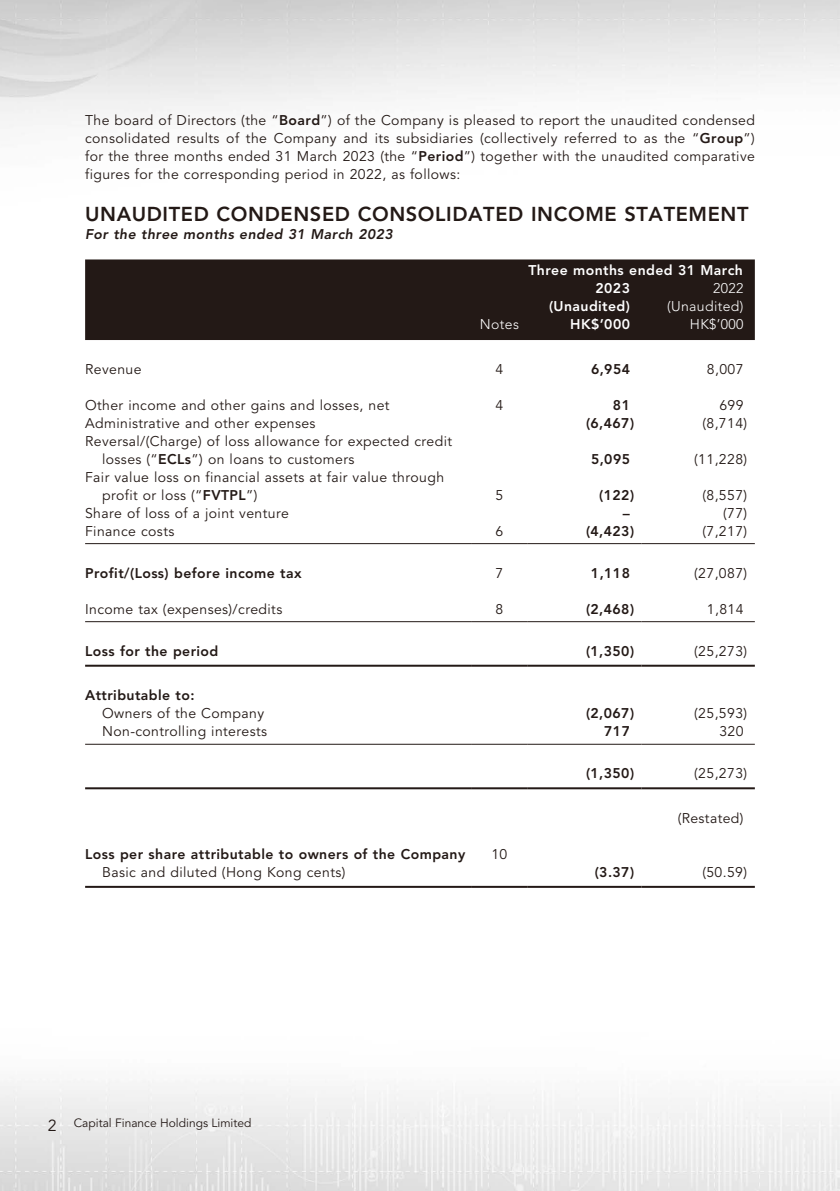
<style>
.page{position:relative;width:840px;height:1191px;background:#fff}
.page>*{position:absolute;margin:0;border:0;box-sizing:border-box;transform-origin:0 0}
.t1{font:800 20px "Avenir LT Std";letter-spacing:.03em;color:#231916}
.t2{font:14px/18px "Avenir LT Std";letter-spacing:.03em;color:#231916}
.t3{font:800 14px "Avenir LT Std";letter-spacing:.03em;color:#231916}
.t4{font:800 14px/18px "Avenir LT Std";letter-spacing:.03em;color:#fff}
.t5{font:italic 800 14px "Avenir LT Std";letter-spacing:.03em;color:#231916}
.t6{font:300 14px "Avenir LT Std";letter-spacing:.025em;color:#fff}
.t7{font:12px "Avenir LT Std";color:#231916}
.s1{font-weight:800}
.s2{font-size:16px}
</style>
<div class="page">
<img style="left:0;top:0;width:839px;height:1191px">
<div style="left:85px;top:259px;width:669px;height:81px;background:#231916"></div>
<hr style="left:85px;top:543px;width:386px;height:1px;background:#231916">
<hr style="left:471px;top:543px;width:56px;height:1px;background:#231916">
<hr style="left:527px;top:543px;width:114px;height:1px;background:#231916">
<hr style="left:641px;top:543px;width:113px;height:1px;background:#231916">
<hr style="left:85px;top:621px;width:386px;height:1px;background:#231916">
<hr style="left:471px;top:621px;width:56px;height:1px;background:#231916">
<hr style="left:527px;top:621px;width:114px;height:1px;background:#231916">
<hr style="left:641px;top:621px;width:113px;height:1px;background:#231916">
<hr style="left:85px;top:664px;width:386px;height:2px;background:#231916">
<hr style="left:471px;top:664px;width:56px;height:2px;background:#231916">
<hr style="left:527px;top:664px;width:114px;height:2px;background:#231916">
<hr style="left:641px;top:664px;width:113px;height:2px;background:#231916">
<hr style="left:85px;top:743px;width:386px;height:1px;background:#231916">
<hr style="left:471px;top:743px;width:56px;height:1px;background:#231916">
<hr style="left:527px;top:743px;width:114px;height:1px;background:#231916">
<hr style="left:641px;top:743px;width:113px;height:1px;background:#231916">
<hr style="left:85px;top:787px;width:386px;height:2px;background:#231916">
<hr style="left:471px;top:787px;width:56px;height:2px;background:#231916">
<hr style="left:527px;top:787px;width:114px;height:2px;background:#231916">
<hr style="left:641px;top:787px;width:113px;height:2px;background:#231916">
<hr style="left:85px;top:886px;width:386px;height:2px;background:#231916">
<hr style="left:471px;top:886px;width:56px;height:2px;background:#231916">
<hr style="left:527px;top:886px;width:114px;height:2px;background:#231916">
<hr style="left:641px;top:886px;width:113px;height:2px;background:#231916">
<p class="t2" style="left:85px;top:112px;width:671px;text-align:justify">The board of Directors (the “<span class="s1">Board</span>”) of the Company is pleased to report the unaudited condensed consolidated results of the Company and its subsidiaries (collectively referred to as the “<span class="s1">Group</span>”) for the three months ended 31 March 2023 (the “<span class="s1">Period</span>”) together with the unaudited comparative figures for the corresponding period in 2022, as follows:</p>
<h1 class="t1" style="left:85px;top:202px;width:664px">UNAUDITED CONDENSED CONSOLIDATED INCOME STATEMENT</h1>
<p class="t5" style="left:85px;top:226px;width:309px">For the three months ended 31 March 2023</p>
<p class="t4" style="left:595px;top:261px;width:149px;text-indent:-67px">Three months ended 31 March<br>2023</p>
<p class="t6" style="left:712px;top:280px;width:32px">2022</p>
<p class="t4" style="left:548px;top:297px;width:82px">(Unaudited)</p>
<p class="t6" style="left:666px;top:298px;width:78px">(Unaudited)</p>
<p class="t6" style="left:479px;top:316px;width:41px">Notes</p>
<p class="t4" style="left:570px;top:315px;width:61px">HK$’000</p>
<p class="t6" style="left:689px;top:316px;width:55px">HK$’000</p>
<p class="t2" style="left:85px;top:360px;width:58px">Revenue</p>
<p class="t2" style="left:495px;top:360px;width:9px">4</p>
<p class="t3" style="left:590px;top:360px;width:40px">6,954</p>
<p class="t2" style="left:706px;top:360px;width:38px">8,007</p>
<p class="t2" style="left:85px;top:396px;width:306px">Other income and other gains and losses, net</p>
<p class="t2" style="left:495px;top:396px;width:9px">4</p>
<p class="t3" style="left:612px;top:396px;width:18px">81</p>
<p class="t2" style="left:719px;top:396px;width:26px">699</p>
<p class="t2" style="left:85px;top:414px;width:232px">Administrative and other expenses</p>
<p class="t3" style="left:585px;top:414px;width:50px">(6,467)</p>
<p class="t2" style="left:702px;top:414px;width:46px">(8,714)</p>
<p class="t2" style="left:102px;top:432px;width:351px;text-indent:-17px">Reversal/(Charge) of loss allowance for expected credit losses (“<span class="s1">ECLs</span>”) on loans to customers</p>
<p class="t3" style="left:590px;top:450px;width:40px">5,095</p>
<p class="t2" style="left:694px;top:450px;width:54px">(11,228)</p>
<p class="t2" style="left:102px;top:468px;width:343px;text-indent:-17px">Fair value loss on financial assets at fair value through profit or loss (“<span class="s1">FVTPL</span>”)</p>
<p class="t2" style="left:495px;top:486px;width:9px">5</p>
<p class="t3" style="left:599px;top:486px;width:36px">(122)</p>
<p class="t2" style="left:702px;top:486px;width:46px">(8,557)</p>
<p class="t2" style="left:85px;top:504px;width:205px">Share of loss of a joint venture</p>
<p class="t3" style="left:622px;top:504px;width:8px">–</p>
<p class="t2" style="left:722px;top:504px;width:26px">(77)</p>
<p class="t2" style="left:85px;top:522px;width:91px">Finance costs</p>
<p class="t2" style="left:495px;top:522px;width:9px">6</p>
<p class="t3" style="left:585px;top:522px;width:50px">(4,423)</p>
<p class="t2" style="left:702px;top:522px;width:46px">(7,217)</p>
<p class="t3" style="left:85px;top:564px;width:218px">Profit/(Loss) before income tax</p>
<p class="t2" style="left:495px;top:564px;width:9px">7</p>
<p class="t3" style="left:590px;top:564px;width:40px">1,118</p>
<p class="t2" style="left:693px;top:564px;width:54px">(27,087)</p>
<p class="t2" style="left:85px;top:600px;width:198px">Income tax (expenses)/credits</p>
<p class="t2" style="left:495px;top:600px;width:9px">8</p>
<p class="t3" style="left:585px;top:600px;width:50px">(2,468)</p>
<p class="t2" style="left:706px;top:600px;width:38px">1,814</p>
<p class="t3" style="left:85px;top:642px;width:135px">Loss for the period</p>
<p class="t3" style="left:585px;top:642px;width:50px">(1,350)</p>
<p class="t2" style="left:694px;top:642px;width:54px">(25,273)</p>
<p class="t3" style="left:85px;top:687px;width:111px">Attributable to:</p>
<p class="t2" style="left:102px;top:705px;width:163px">Owners of the Company</p>
<p class="t3" style="left:585px;top:705px;width:50px">(2,067)</p>
<p class="t2" style="left:694px;top:705px;width:54px">(25,593)</p>
<p class="t2" style="left:102px;top:723px;width:166px">Non-controlling interests</p>
<p class="t3" style="left:604px;top:723px;width:27px">717</p>
<p class="t2" style="left:719px;top:723px;width:26px">320</p>
<p class="t3" style="left:585px;top:765px;width:50px">(1,350)</p>
<p class="t2" style="left:694px;top:765px;width:54px">(25,273)</p>
<p class="t2" style="left:677px;top:809px;width:67px">(Restated)</p>
<p class="t3" style="left:85px;top:845px;width:381px">Loss per share attributable to owners of the Company</p>
<p class="t2" style="left:491px;top:845px;width:17px">10</p>
<p class="t2" style="left:102px;top:863px;width:244px">Basic and diluted (Hong Kong cents)</p>
<p class="t3" style="left:594px;top:863px;width:41px">(3.37)</p>
<p class="t2" style="left:702px;top:863px;width:46px">(50.59)</p>
<p class="t7" style="left:48px;top:1116px;width:205px"><span class="s2">2</span> Capital Finance Holdings Limited</p>
</div>
